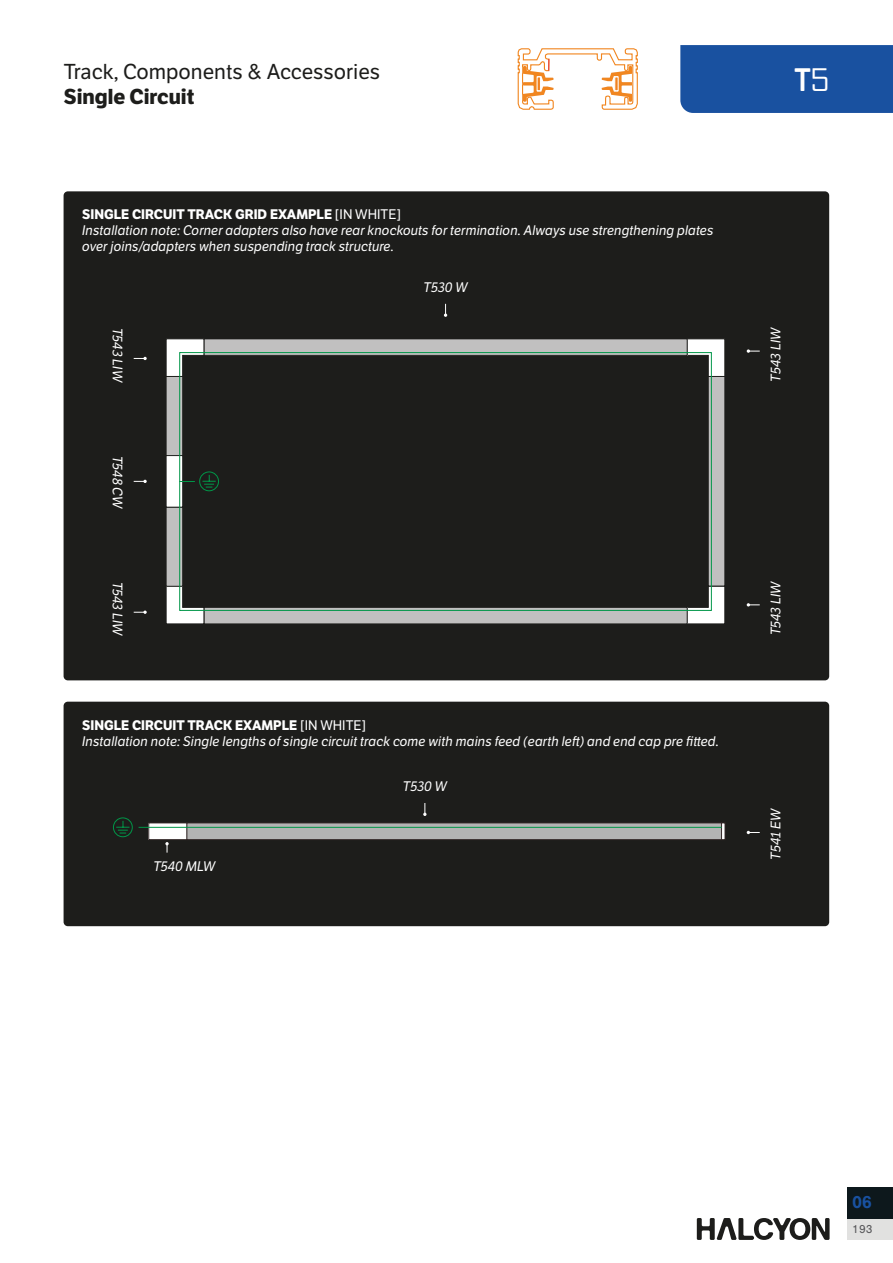
<style>
.page{position:relative;width:893px;height:1263px;background:#fff}
.page>*{position:absolute;margin:0;border:0;box-sizing:border-box;transform-origin:0 0}
.t1{font:700 31.5px "Vox Round";color:#fff}
.t2{font:21px "LFT Etica";color:#1d1d1b}
.t3{font:700 21px "LFT Etica";color:#1d1d1b}
.t4{font:700 18px "Nimbus San";color:#1951a0}
.t5{font:italic 13.5px/16.2px "LFT Etica";color:#fff}
.t6{font:12px "Nimbus San";color:#57575a}
.s1{font-weight:700;font-style:normal}
.s2{font-style:normal}
.s3{font-weight:400}
</style>
<div class="page">
<div style="left:847px;top:1218px;width:46px;height:22px;background:#e1e1e0"></div>
<div style="left:847px;top:1187px;width:46px;height:31px;background:#0d181c"></div>
<svg style="left:697px;top:1218px;width:133px;height:22px"></svg>
<div style="left:680px;top:45px;width:213px;height:68px;background:#1951a0"></div>
<svg style="left:517px;top:48px;width:121px;height:62px"></svg>
<div style="left:64px;top:702px;width:765px;height:224px;background:#1d1d1b;border-radius:4px"></div>
<svg style="left:747px;top:831px;width:13px;height:3px"></svg>
<svg style="left:113px;top:803px;width:610px;height:50px"></svg>
<div style="left:64px;top:191px;width:765px;height:489px;background:#1d1d1b;border-radius:4px"></div>
<svg style="left:444px;top:304px;width:3px;height:13px"></svg>
<svg style="left:747px;top:349px;width:13px;height:4px"></svg>
<svg style="left:747px;top:603px;width:13px;height:3px"></svg>
<svg style="left:134px;top:610px;width:13px;height:4px"></svg>
<svg style="left:134px;top:357px;width:13px;height:3px"></svg>
<svg style="left:134px;top:480px;width:13px;height:3px"></svg>
<svg style="left:687px;top:338px;width:38px;height:38px"></svg>
<svg style="left:687px;top:586px;width:38px;height:38px"></svg>
<div style="left:204px;top:339px;width:483px;height:16px;background:#c1c0c0"></div>
<div style="left:204px;top:339px;width:483px;height:17px;border:1px solid #1d1d1b"></div>
<div style="left:204px;top:607px;width:483px;height:17px;background:#c1c0c0"></div>
<div style="left:204px;top:607px;width:483px;height:17px;border:1px solid #1d1d1b"></div>
<div style="left:708px;top:376px;width:17px;height:210px;background:#c1c0c0"></div>
<div style="left:708px;top:376px;width:17px;height:210px;border:1px solid #1d1d1b"></div>
<svg style="left:166px;top:338px;width:38px;height:38px"></svg>
<svg style="left:166px;top:586px;width:38px;height:38px"></svg>
<div style="left:166px;top:376px;width:17px;height:80px;background:#c1c0c0"></div>
<div style="left:166px;top:376px;width:17px;height:80px;border:1px solid #1d1d1b"></div>
<div style="left:166px;top:507px;width:17px;height:79px;background:#c1c0c0"></div>
<div style="left:166px;top:507px;width:17px;height:79px;border:1px solid #1d1d1b"></div>
<div style="left:166px;top:456px;width:17px;height:51px;background:#fff"></div>
<div style="left:166px;top:455px;width:17px;height:52px;border:1px solid #1d1d1b"></div>
<div style="left:179px;top:352px;width:533px;height:259px;border:1px solid #009648"></div>
<svg style="left:179px;top:471px;width:40px;height:21px"></svg>
<h2 class="t2" style="left:64px;top:59px;width:318px">Track, Components &amp; Accessories</h2>
<h2 class="t3" style="left:64px;top:84px;width:132px">Single Circuit</h2>
<p class="t5" style="left:82px;top:206px;width:633px"><span class="s1">SINGLE CIRCUIT TRACK GRID EXAMPLE</span> <span class="s2">[IN WHITE]<br></span>Installation note: Corner adapters also have rear knockouts for termination. Always use strengthening plates over joins/adapters when suspending track structure.</p>
<p class="t5" style="left:424px;top:279px;width:46px">T530 W</p>
<p class="t5" style="left:125px;top:328px;width:56px;rotate:90deg">T543 LIW</p>
<p class="t5" style="left:125px;top:456px;width:55px;rotate:90deg">T548 CW</p>
<p class="t5" style="left:125px;top:582px;width:56px;rotate:90deg">T543 LIW</p>
<p class="t5" style="left:82px;top:717px;width:638px"><span class="s1">SINGLE CIRCUIT TRACK EXAMPLE</span> <span class="s2">[IN WHITE]<br></span>Installation note: Single lengths of single circuit track come with mains feed (earth left) and end cap pre fitted.</p>
<p class="t5" style="left:153px;top:858px;width:63px">T540 MLW</p>
<p class="t5" style="left:403px;top:778px;width:46px">T530 W</p>
<h1 class="t1" style="left:795px;top:59px;width:36px">T<span class="s3">5</span></h1>
<p class="t5" style="left:768px;top:382px;width:56px;rotate:-90deg">T543 LIW</p>
<p class="t5" style="left:768px;top:635px;width:56px;rotate:-90deg">T543 LIW</p>
<p class="t5" style="left:768px;top:860px;width:53px;rotate:-90deg">T541 EW</p>
<h3 class="t4" style="left:852px;top:1192px;width:21px">06</h3>
<p class="t6" style="left:852px;top:1222px;width:22px">193</p>
</div>
